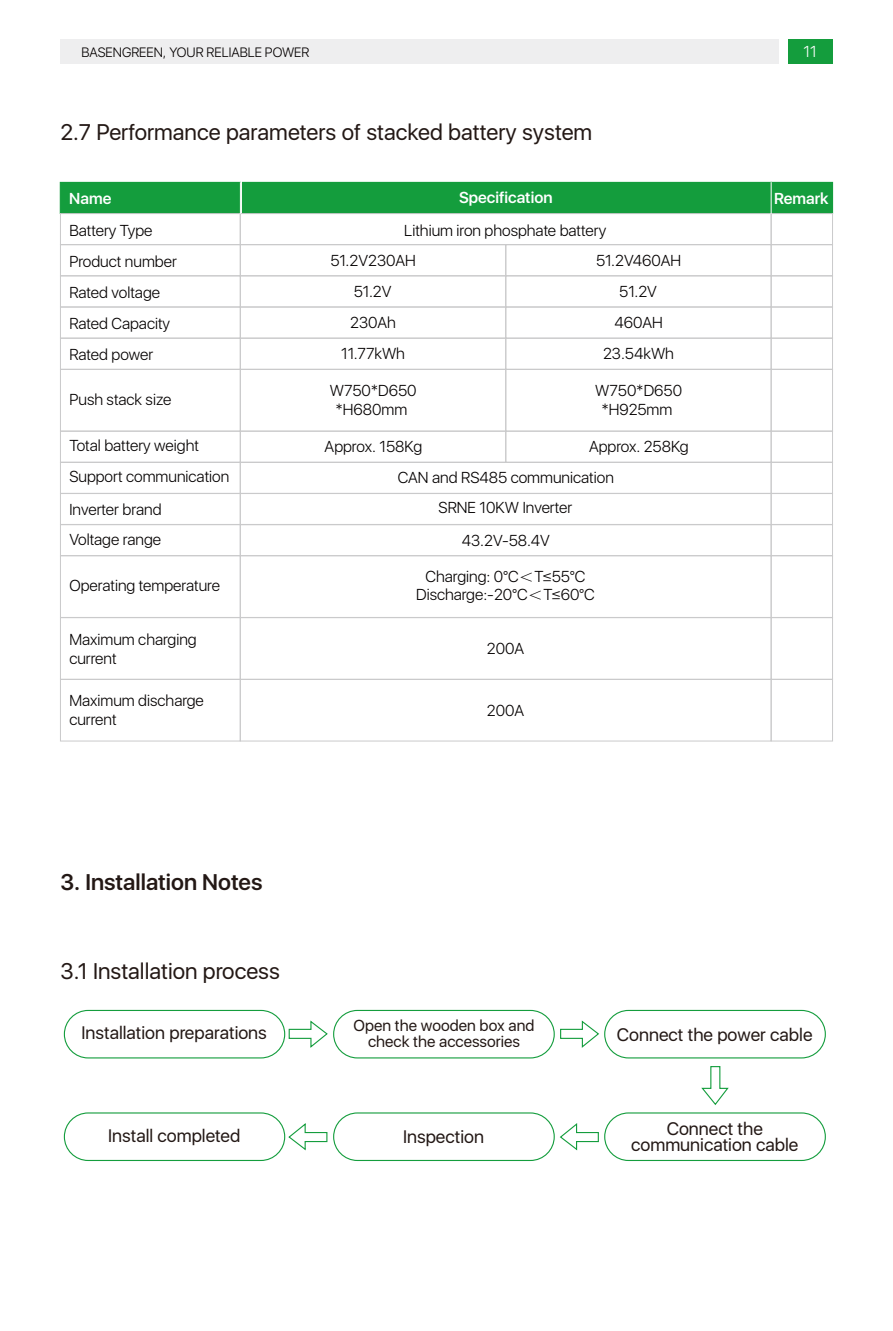
<style>
.page{position:relative;width:893px;height:1331px;background:#fff}
.page>*{position:absolute;margin:0;border:0;box-sizing:border-box;transform-origin:0 0}
.t1{font:22.5px "San Francisco";color:#231815}
.t2{font:600 22.5px "San Francisco";color:#231815}
.t3{font:18px/15.8px "San Francisco";color:#231815;text-align:center}
.t4{font:300 15.75px/18.9px "San Francisco";color:#040000;text-align:center}
.t5{font:15.75px/15.8px "San Francisco";color:#231815;text-align:center}
.t6{font:600 15.75px "San Francisco";color:#fff}
.t7{font:300 15.75px "San Francisco";color:#fff}
.t8{font:300 13.5px "San Francisco";color:#040000}
.s1{font-family:"Adobe Song Std"}
</style>
<div class="page">
<div style="left:505px;top:338px;width:266px;height:32px;border:1px solid #cacacb"></div>
<div style="left:240px;top:307px;width:266px;height:31px;border:1px solid #cacacb"></div>
<div style="left:60px;top:39px;width:719px;height:25px;background:#eeeeef"></div>
<div style="left:788px;top:39px;width:44px;height:25px;background:#149d3d"></div>
<div style="left:771px;top:182px;width:62px;height:32px;background:#149d3d"></div>
<div style="left:242px;top:182px;width:530px;height:32px;background:#149d3d"></div>
<div style="left:60px;top:182px;width:181px;height:32px;background:#149d3d"></div>
<div style="left:60px;top:213px;width:181px;height:32px;border:1px solid #cacacb"></div>
<div style="left:60px;top:244px;width:181px;height:32px;border:1px solid #cacacb"></div>
<div style="left:240px;top:213px;width:531px;height:32px;border:1px solid #cacacb"></div>
<div style="left:771px;top:213px;width:62px;height:32px;border:1px solid #cacacb"></div>
<div style="left:771px;top:244px;width:62px;height:32px;border:1px solid #cacacb"></div>
<div style="left:505px;top:244px;width:266px;height:32px;border:1px solid #cacacb"></div>
<div style="left:60px;top:276px;width:181px;height:31px;border:1px solid #cacacb"></div>
<div style="left:771px;top:276px;width:62px;height:31px;border:1px solid #cacacb"></div>
<div style="left:505px;top:276px;width:266px;height:31px;border:1px solid #cacacb"></div>
<div style="left:60px;top:307px;width:181px;height:31px;border:1px solid #cacacb"></div>
<div style="left:771px;top:307px;width:62px;height:31px;border:1px solid #cacacb"></div>
<div style="left:505px;top:307px;width:266px;height:31px;border:1px solid #cacacb"></div>
<div style="left:60px;top:338px;width:181px;height:32px;border:1px solid #cacacb"></div>
<div style="left:771px;top:338px;width:62px;height:32px;border:1px solid #cacacb"></div>
<div style="left:240px;top:338px;width:266px;height:32px;border:1px solid #cacacb"></div>
<div style="left:60px;top:431px;width:181px;height:32px;border:1px solid #cacacb"></div>
<div style="left:60px;top:493px;width:181px;height:32px;border:1px solid #cacacb"></div>
<div style="left:240px;top:493px;width:531px;height:32px;border:1px solid #cacacb"></div>
<div style="left:240px;top:524px;width:531px;height:32px;border:1px solid #cacacb"></div>
<svg style="left:203px;top:555px;width:429px;height:187px"></svg>
<div style="left:505px;top:431px;width:266px;height:32px;border:1px solid #cacacb"></div>
<div style="left:60px;top:524px;width:181px;height:32px;border:1px solid #cacacb"></div>
<div style="left:240px;top:244px;width:266px;height:32px;border:1px solid #cacacb"></div>
<div style="left:240px;top:276px;width:266px;height:31px;border:1px solid #cacacb"></div>
<svg style="left:203px;top:369px;width:429px;height:63px"></svg>
<div style="left:240px;top:431px;width:266px;height:32px;border:1px solid #cacacb"></div>
<hr style="left:240px;top:182px;width:1px;height:32px;background:#fff">
<hr style="left:771px;top:182px;width:1px;height:32px;background:#fff">
<div style="left:64px;top:1010px;width:221px;height:48px;border:1px solid #149d3d;border-radius:24px"></div>
<div style="left:333px;top:1010px;width:222px;height:48px;border:1px solid #149d3d;border-radius:24px"></div>
<div style="left:333px;top:1112px;width:222px;height:49px;border:1px solid #149d3d;border-radius:24px"></div>
<div style="left:64px;top:1112px;width:221px;height:49px;border:1px solid #149d3d;border-radius:24px"></div>
<svg style="left:288px;top:1020px;width:40px;height:28px"></svg>
<svg style="left:560px;top:1020px;width:39px;height:28px"></svg>
<svg style="left:559px;top:1123px;width:40px;height:28px"></svg>
<svg style="left:288px;top:1123px;width:40px;height:28px"></svg>
<img style="left:59px;top:208px;width:144px;height:953px">
<img style="left:632px;top:359px;width:201px;height:802px">
<p class="t8" style="left:81px;top:43px;width:229px">BASENGREEN, YOUR RELIABLE POWER</p>
<p class="t7" style="left:804px;top:41px;width:15px">11</p>
<h1 class="t1" style="left:60px;top:117px;width:533px">2.7 Performance parameters of stacked battery system</h1>
<p class="t6" style="left:459px;top:186px;width:95px">Specification</p>
<p class="t6" style="left:774px;top:188px;width:56px">Remark</p>
<p class="t6" style="left:69px;top:188px;width:44px">Name</p>
<p class="t4" style="left:69px;top:215px;width:109px;line-height:31.3px;text-align:left">Battery Type<br>Product number</p>
<p class="t4" style="left:404px;top:222px;width:203px">Lithium iron phosphate battery</p>
<p class="t4" style="left:330px;top:246px;width:87px;line-height:31.3px">51.2V230AH<br>51.2V<br>230Ah</p>
<p class="t4" style="left:596px;top:252px;width:87px">51.2V460AH</p>
<p class="t4" style="left:69px;top:284px;width:92px">Rated voltage</p>
<p class="t4" style="left:619px;top:283px;width:39px">51.2V</p>
<p class="t4" style="left:69px;top:315px;width:102px">Rated Capacity</p>
<p class="t4" style="left:615px;top:314px;width:50px">460AH</p>
<p class="t4" style="left:69px;top:346px;width:85px">Rated power</p>
<p class="t4" style="left:341px;top:345px;width:65px">11.77kWh</p>
<p class="t4" style="left:603px;top:345px;width:72px">23.54kWh</p>
<p class="t4" style="left:69px;top:391px;width:103px">Push stack size</p>
<p class="t4" style="left:595px;top:382px;width:88px">W750*D650 *H925mm</p>
<p class="t4" style="left:69px;top:437px;width:131px">Total battery weight</p>
<p class="t4" style="left:330px;top:382px;width:88px">W750*D650 *H680mm</p>
<p class="t4" style="left:325px;top:438px;width:99px">Approx. 158Kg</p>
<p class="t4" style="left:589px;top:438px;width:101px">Approx. 258Kg</p>
<p class="t4" style="left:69px;top:468px;width:161px">Support communication</p>
<p class="t4" style="left:398px;top:469px;width:218px">CAN and RS485 communication</p>
<p class="t4" style="left:69px;top:501px;width:94px">Inverter brand</p>
<p class="t4" style="left:439px;top:492px;width:135px;line-height:32.4px">SRNE 10KW Inverter<br>43.2V-58.4V</p>
<p class="t4" style="left:416px;top:567px;width:180px">Charging: 0°C<span class="s1">＜</span>T≤55°C<br>Discharge:-20°C<span class="s1">＜</span>T≤60°C</p>
<p class="t4" style="left:69px;top:530px;width:93px">Voltage range</p>
<p class="t4" style="left:69px;top:577px;width:152px">Operating temperature</p>
<p class="t4" style="left:69px;top:631px;width:129px;text-align:left">Maximum charging current</p>
<p class="t4" style="left:69px;top:692px;width:136px;text-align:left">Maximum discharge current</p>
<h1 class="t2" style="left:60px;top:866px;width:204px">3. Installation Notes</h1>
<h1 class="t1" style="left:60px;top:955px;width:221px">3.1 Installation process</h1>
<p class="t4" style="left:487px;top:640px;width:39px">200A</p>
<p class="t4" style="left:487px;top:702px;width:39px">200A</p>
<p class="t3" style="left:82px;top:1026px;width:187px">Installation preparations</p>
<p class="t5" style="left:354px;top:1019px;width:182px">Open the wooden box and check the accessories</p>
<p class="t3" style="left:617px;top:1028px;width:197px">Connect the power cable</p>
<p class="t3" style="left:108px;top:1129px;width:134px">Install completed</p>
<p class="t3" style="left:403px;top:1130px;width:82px">Inspection</p>
<p class="t3" style="left:631px;top:1122px;width:169px">Connect the communication cable</p>
</div>
